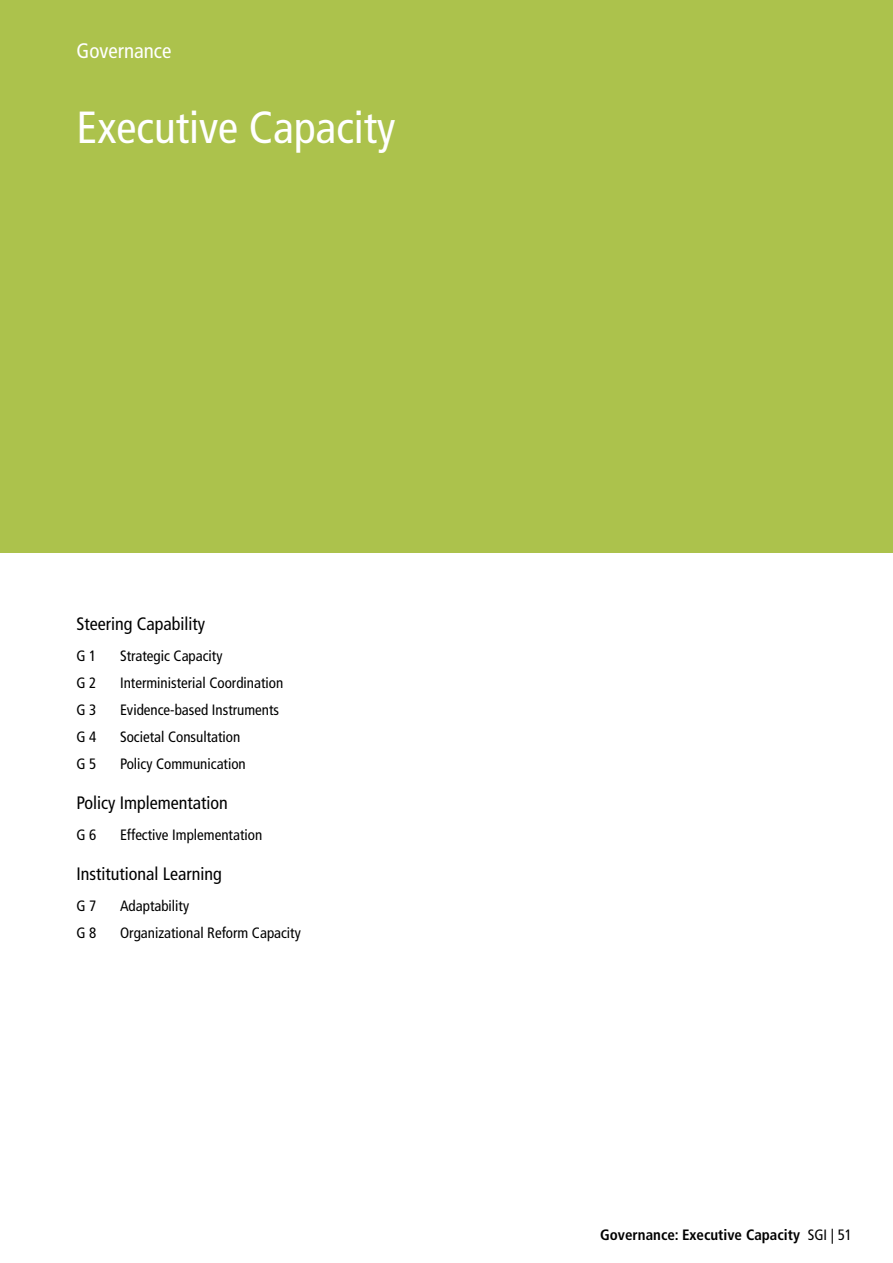
<style>
.page{position:relative;width:893px;height:1263px;background:#fff}
.page>*{position:absolute;margin:0;border:0;box-sizing:border-box;transform-origin:0 0}
.t1{font:condensed 45px "Frutiger LT Com";color:#fff}
.t2{font:condensed 21px "Frutiger LT Com";color:#fff}
.t3{font:condensed 18px "Frutiger LT Com";color:#000}
.t4{font:condensed 15px "Frutiger LT Com";color:#000}
.t5{font:700 condensed 15px "Frutiger LT Com";color:#000}
.s1{font-weight:400}
</style>
<div class="page">
<div style="left:0;top:0;width:893px;height:553px;background:#acc24c"></div>
<h2 class="t2" style="left:77px;top:39px;width:96px">Governance</h2>
<h1 class="t1" style="left:77px;top:102px;width:321px">Executive Capacity</h1>
<p class="t3" style="left:77px;top:613px;width:130px">Steering Capability</p>
<p class="t4" style="left:77px;top:647px;width:21px">G 1</p>
<p class="t4" style="left:120px;top:647px;width:104px">Strategic Capacity</p>
<p class="t4" style="left:77px;top:674px;width:21px">G 2</p>
<p class="t4" style="left:120px;top:674px;width:165px">Interministerial Coordination</p>
<p class="t4" style="left:77px;top:701px;width:21px">G 3</p>
<p class="t4" style="left:120px;top:701px;width:161px">Evidence-based Instruments</p>
<p class="t4" style="left:77px;top:728px;width:21px">G 4</p>
<p class="t4" style="left:120px;top:728px;width:122px">Societal Consultation</p>
<p class="t4" style="left:77px;top:755px;width:21px">G 5</p>
<p class="t4" style="left:120px;top:755px;width:127px">Policy Communication</p>
<p class="t3" style="left:77px;top:792px;width:153px">Policy Implementation</p>
<p class="t4" style="left:77px;top:826px;width:21px">G 6</p>
<p class="t4" style="left:120px;top:826px;width:144px">Effective Implementation</p>
<p class="t3" style="left:77px;top:863px;width:147px">Institutional Learning</p>
<p class="t4" style="left:77px;top:897px;width:21px">G 7</p>
<p class="t4" style="left:120px;top:897px;width:71px">Adaptability</p>
<p class="t4" style="left:77px;top:924px;width:21px">G 8</p>
<p class="t4" style="left:120px;top:924px;width:182px">Organizational Reform Capacity</p>
<p class="t5" style="left:600px;top:1226px;width:253px">Governance: Executive Capacity <span class="s1">SGI | 51</span></p>
</div>
